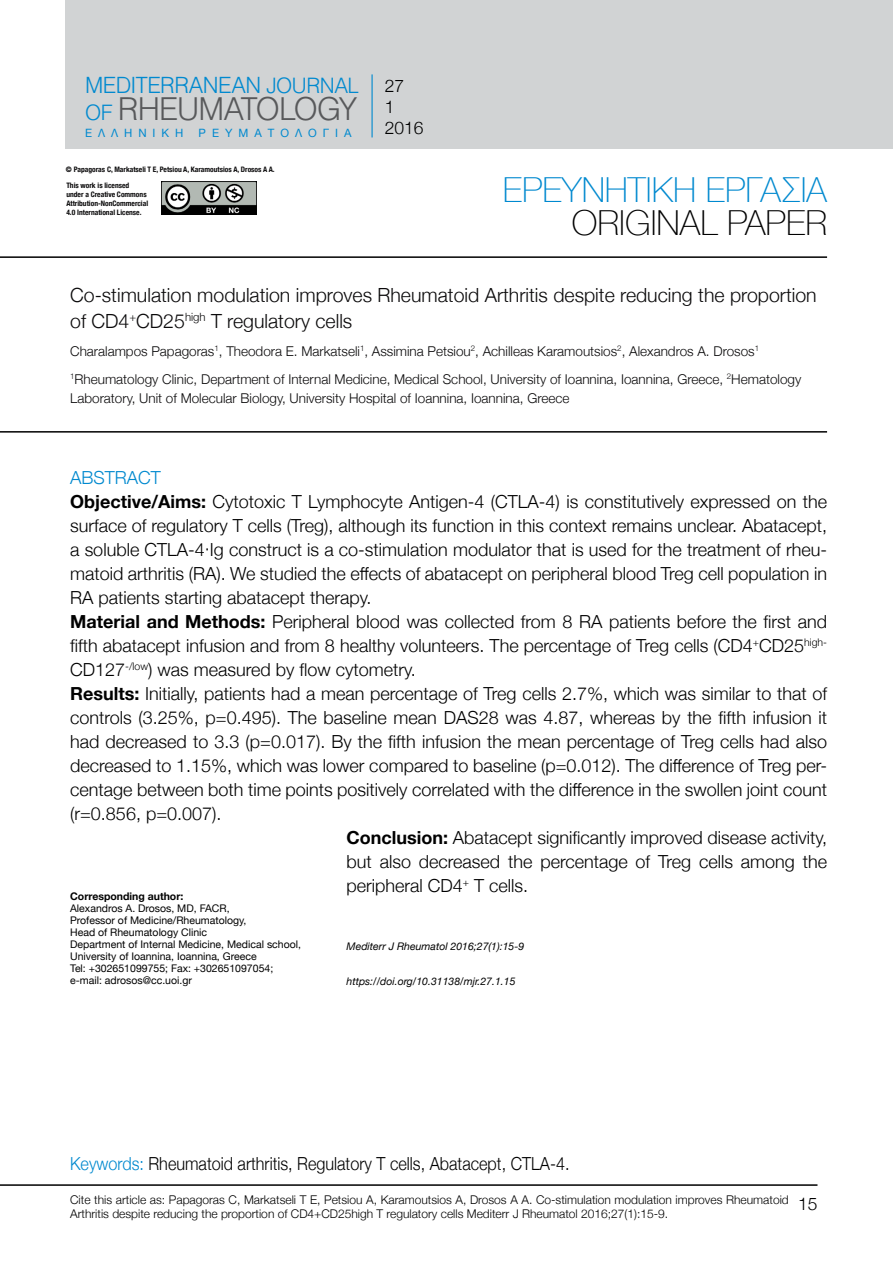
<style>
.page{position:relative;width:893px;height:1263px;background:#fff}
.page>*{position:absolute;margin:0;border:0;box-sizing:border-box;transform-origin:0 0}
.t1{font:100 34.5px "Helvetica Neue";color:#0089cf}
.t2{font:100 34.5px "Helvetica Neue";color:#000}
.t3{font:31.2px "UB Helvetica Light";letter-spacing:-.025em;color:#58595b}
.t4{font:22.2px "UB Helvetica Light";letter-spacing:-.02em;color:#0089cf}
.t5{font:300 19.5px/25.5px "Helvetica Neue";color:#0b0a0b}
.Heading_1{font:300 18px/24px "Helvetica Neue";color:#000;text-align:justify}
.Heading_1-2{font:300 18px "Helvetica Neue";color:#000;scale:.9 1}
.t6{font:300 18px "Helvetica Neue";color:#0089cf}
.t7{font:300 17.4px "Helvetica Neue";color:#000}
.t8{font:300 13.5px/19.5px "Helvetica Neue";color:#0b0a0b}
.t9{font:300 12px/13.5px "Helvetica Neue";color:#000}
.t10{font:11.4px "Helvetica Neue";letter-spacing:.525em;color:#0089cf}
.t11{font:10.5px/12px "Helvetica Neue";color:#000}
.t12{font:italic 10.5px "Helvetica Neue";color:#000}
.t13{font:700 condensed 7.5px/9px "Helvetica Neue";color:#0b0a0b}
.s1{font-size:21px}
.s2{font-size:21px;color:#0089cf}
.s3{font-weight:700}
.s4{color:#0089cf}
</style>
<div class="page">
<div style="left:66px;top:0;width:827px;height:149px;background:#d1d3d4"></div>
<hr style="left:371px;top:74px;width:2px;height:63px;background:#0089cf">
<hr style="left:0;top:1184px;width:817px;height:2px;background:#000">
<hr style="left:0;top:256px;width:827px;height:2px;background:#000">
<hr style="left:0;top:431px;width:827px;height:2px;background:#000">
<img style="left:162px;top:181px;width:95px;height:34px">
<p class="t4" style="left:85px;top:71px;width:275px">MEDITERRANEAN <span class="s1">JOURNAL</span></p>
<p class="t3" style="left:85px;top:90px;width:273px"><span class="s2">OF</span> RHEUMATOLOGY</p>
<p class="t10" style="left:85px;top:125px;width:100px">ΕΛΛΗΝΙΚΗ</p>
<p class="t10" style="left:199px;top:125px;width:154px">ΡΕΥΜΑΤΟΛΟΓΙΑ</p>
<p class="t13" style="left:66px;top:164px;width:210px">© Papagoras C, Markatseli T E, Petsiou A, Karamoutsios A, Drosos A A.</p>
<p class="t13" style="left:66px;top:180px;width:83px">This work is licensed under a Creative Commons<br>Attribution-NonCommercial<br>4.0 International License.</p>
<p class="t7" style="left:385px;top:72px;width:21px">27</p>
<p class="t7" style="left:385px;top:93px;width:11px">1</p>
<p class="t7" style="left:385px;top:114px;width:40px">2016</p>
<p class="t1" style="left:503px;top:163px;width:326px">ΕΡΕΥΝΗΤΙΚΉ ΕΡΓΑΣΊΑ</p>
<p class="t2" style="left:572px;top:197px;width:257px">ORIGINAL PAPER</p>
<p class="t5" style="left:70px;top:281px;width:748px">Co-stimulation modulation improves Rheumatoid Arthritis despite reducing the proportion of CD4<sup>+</sup>CD25<sup>high</sup> T regulatory cells</p>
<p class="t8" style="left:70px;top:340px;width:690px">Charalampos Papagoras<sup>1</sup>, Theodora E. Markatseli<sup>1</sup>, Assimina Petsiou<sup>2</sup>, Achilleas Karamoutsios<sup>2</sup>, Alexandros A. Drosos<sup>1</sup></p>
<p class="t8" style="left:70px;top:368px;width:733px"><sup>1</sup>Rheumatology Clinic, Department of Internal Medicine, Medical School, University of Ioannina, Ioannina, Greece, <sup>2</sup>Hematology<br>Laboratory, Unit of Molecular Biology, University Hospital of Ioannina, Ioannina, Greece</p>
<p class="t6" style="left:70px;top:463px;width:92px">ABSTRACT</p>
<p class="Heading_1" style="left:70px;top:489px;width:758px"><span class="s3">Objective/Aims:</span> Cytotoxic T Lymphocyte Antigen-4 (CTLA-4) is constitutively expressed on the surface of regulatory T cells (Treg), although its function in this context remains unclear. Abatacept, a soluble CTLA-4·Ig construct is a co-stimulation modulator that is used for the treatment of rheu&shy;matoid arthritis (RA). We studied the effects of abatacept on peripheral blood Treg cell population in RA patients starting abatacept therapy.</p>
<p class="Heading_1" style="left:70px;top:609px;width:758px"><span class="s3">Material and Methods:</span> Peripheral blood was collected from 8 RA patients before the first and fifth abatacept infusion and from 8 healthy volunteers. The percentage of Treg cells (CD4<sup>+</sup>CD25<sup>high-</sup>CD127<sup>-/low</sup>) was measured by flow cytometry.</p>
<p class="Heading_1" style="left:70px;top:681px;width:758px"><span class="s3">Results:</span> Initially, patients had a mean percentage of Treg cells 2.7%, which was similar to that of controls (3.25%, p=0.495). The baseline mean DAS28 was 4.87, whereas by the fifth infusion it had decreased to 3.3 (p=0.017). By the fifth infusion the mean percentage of Treg cells had also decreased to 1.15%, which was lower compared to baseline (p=0.012). The difference of Treg per&shy;centage between both time points positively correlated with the difference in the swollen joint count (r=0.856, p=0.007).</p>
<p class="Heading_1" style="left:347px;top:825px;width:482px"><span class="s3">Conclusion:</span> Abatacept significantly improved disease activity, but also decreased the percentage of Treg cells among the peripheral CD4<sup>+</sup> T cells.</p>
<p class="t11" style="left:70px;top:891px;width:178px"><span class="s3">Corresponding author:<br></span>Alexandros A. Drosos, MD, FACR,<br>Professor of Medicine/Rheumatology,<br>Head of Rheumatology Clinic</p>
<p class="t11" style="left:70px;top:939px;width:232px">Department of Internal Medicine, Medical school,<br>University of Ioannina, Ioannina, Greece</p>
<p class="t11" style="left:70px;top:963px;width:205px">Tel: +302651099755; Fax: +302651097054; e-mail: adrosos@cc.uoi.gr</p>
<p class="t12" style="left:347px;top:938px;width:179px">Mediterr J Rheumatol 2016;27(1):15-9</p>
<p class="t12" style="left:347px;top:973px;width:170px">https://doi.org/10.31138/mjr.27.1.15</p>
<p class="Heading_1-2" style="left:70px;top:1149px;width:556px"><span class="s4">Keywords:</span> Rheumatoid arthritis, Regulatory T cells, Abatacept, CTLA-4.</p>
<p class="t9" style="left:70px;top:1192px;width:720px">Cite this article as: Papagoras C, Markatseli T E, Petsiou A, Karamoutsios A, Drosos A A. Co-stimulation modulation improves Rheumatoid<br>Arthritis despite reducing the proportion of CD4+CD25high T regulatory cells Mediterr J Rheumatol 2016;27(1):15-9.</p>
<p class="t7" style="left:798px;top:1189px;width:21px">15</p>
</div>
